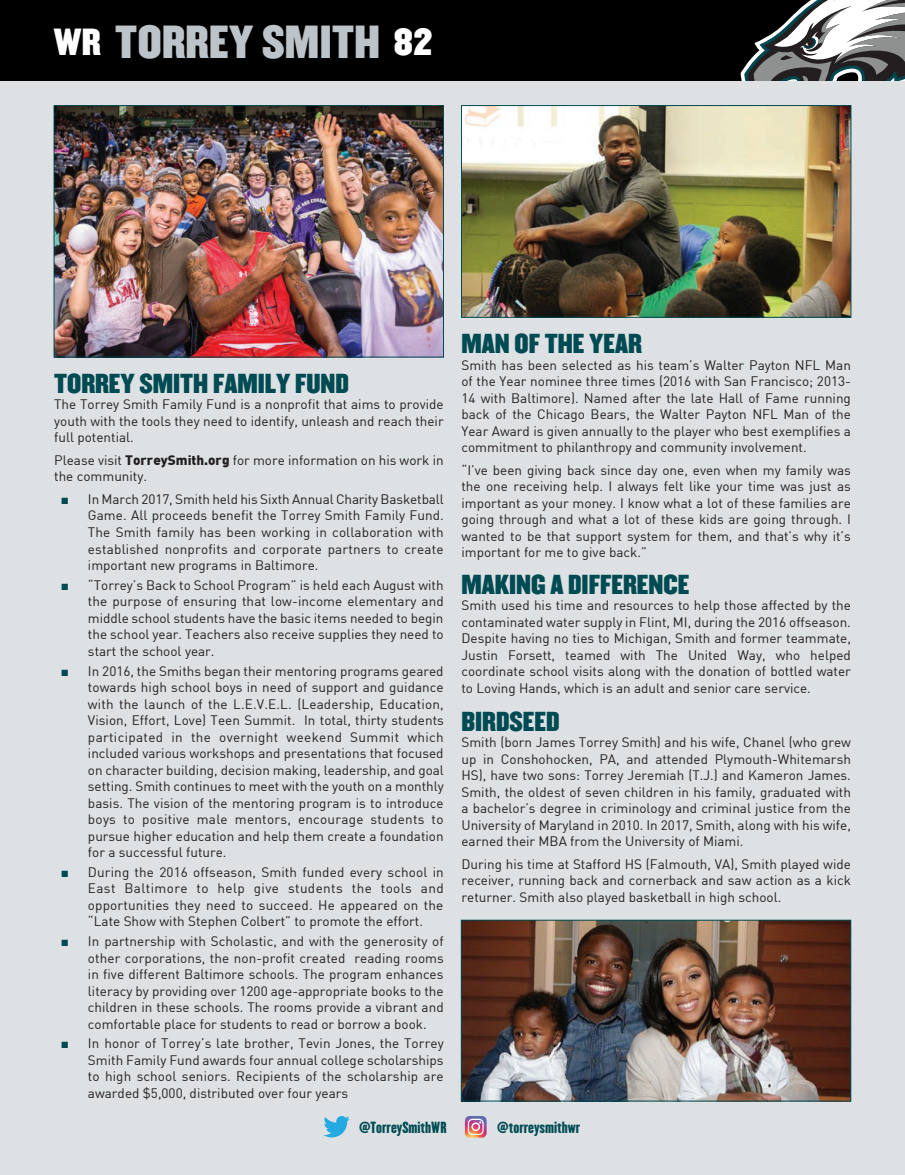
<style>
.page{position:relative;width:905px;height:1175px;background:#fff}
.page>*{position:absolute;margin:0;border:0;box-sizing:border-box;transform-origin:0 0}
.t1{font:40.5px "Champion HTF Middleweight";letter-spacing:.01em;color:#bcc4c9}
.t2{font:24px "Champion HTF Middleweight";color:#004b53}
.t3{font:14.1px "Champion HTF Lightweight";color:#004b53}
.t4{font:13.5px/16.5px "DIN";color:#231f20;text-align:justify}
.s1{font-size:33px;color:#fff}
.s2{font-weight:900}
.s3{font-family:"Arial";color:#004b53}
</style>
<div class="page">
<div style="left:0;top:81px;width:904px;height:1093px;background:#dde1e4"></div>
<div style="left:0;top:0;width:904px;height:80px;background:#000"></div>
<svg style="left:740px;top:0;width:164px;height:80px"></svg>
<img style="left:56px;top:107px;width:385px;height:248px">
<div style="left:54px;top:105px;width:389px;height:252px;border:1px solid #004b53"></div>
<img style="left:463px;top:922px;width:385px;height:177px">
<div style="left:461px;top:920px;width:389px;height:181px;border:1px solid #004b53"></div>
<img style="left:463px;top:107px;width:386px;height:208px">
<div style="left:461px;top:105px;width:390px;height:212px;border:1px solid #004b53"></div>
<svg style="left:465px;top:1116px;width:21px;height:21px"></svg>
<svg style="left:323px;top:1116px;width:27px;height:21px"></svg>
<h1 class="t1" style="left:54px;top:15px;width:380px"><span class="s1">WR</span> TORREY SMITH <span class="s1">82</span></h1>
<h2 class="t2" style="left:54px;top:368px;width:296px">TORREY SMITH FAMILY FUND</h2>
<p class="t4" style="left:54px;top:396px;width:391px">The Torrey Smith Family Fund is a nonprofit that aims to provide youth with the tools they need to identify, unleash and reach their full potential.</p>
<p class="t4" style="left:54px;top:451px;width:391px">Please visit <span class="s2">TorreySmith.org</span> for more information on his work in the community.</p>
<p class="t4" style="left:88px;top:490px;width:357px;text-indent:-27px"><span class="s3">■</span> In March 2017, Smith held his Sixth Annual Charity Basketball Game. All proceeds benefit the Torrey Smith Family Fund.<br>The Smith family has been working in collaboration with established nonprofits and corporate partners to create important new programs in Baltimore.</p>
<p class="t4" style="left:88px;top:576px;width:357px;text-indent:-27px"><span class="s3">■</span> “Torrey’s Back to School Program” is held each August with the purpose of ensuring that low-income elementary and middle school students have the basic items needed to begin the school year. Teachers also receive supplies they need to start the school year.</p>
<p class="t4" style="left:88px;top:662px;width:357px;text-indent:-27px"><span class="s3">■</span> In 2016, the Smiths began their mentoring programs geared towards high school boys in need of support and guidance with the launch of the L.E.V.E.L. (Leadership, Education, Vision, Effort, Love) Teen Summit. In total, thirty students participated in the overnight weekend Summit which included various workshops and presentations that focused on character building, decision making, leadership, and goal setting. Smith continues to meet with the youth on a monthly basis. The vision of the mentoring program is to introduce boys to positive male mentors, encourage students to pursue higher education and help them create a foundation for a successful future.</p>
<p class="t4" style="left:88px;top:863px;width:357px;text-indent:-27px"><span class="s3">■</span> During the 2016 offseason, Smith funded every school in East Baltimore to help give students the tools and opportunities they need to succeed. He appeared on the “Late Show with Stephen Colbert” to promote the effort.</p>
<p class="t4" style="left:88px;top:932px;width:357px;text-indent:-27px"><span class="s3">■</span> In partnership with Scholastic, and with the generosity of other corporations, the non-profit created reading rooms in five different Baltimore schools. The program enhances literacy by providing over 1200 age-appropriate books to the children in these schools. The rooms provide a vibrant and comfortable place for students to read or borrow a book.</p>
<p class="t4" style="left:88px;top:1035px;width:357px;text-indent:-27px"><span class="s3">■</span> In honor of Torrey’s late brother, Tevin Jones, the Torrey Smith Family Fund awards four annual college scholarships to high school seniors. Recipients of the scholarship are awarded $5,000, distributed over four years</p>
<h2 class="t2" style="left:461px;top:328px;width:182px">MAN OF THE YEAR</h2>
<p class="t4" style="left:461px;top:356px;width:391px">Smith has been selected as his team’s Walter Payton NFL Man of the Year nominee three times (2016 with San Francisco; 2013- 14 with Baltimore). Named after the late Hall of Fame running back of the Chicago Bears, the Walter Payton NFL Man of the Year Award is given annually to the player who best exemplifies a commitment to philanthropy and community involvement.</p>
<p class="t4" style="left:461px;top:461px;width:391px">“I’ve been giving back since day one, even when my family was the one receiving help. I always felt like your time was just as important as your money. I know what a lot of these families are going through and what a lot of these kids are going through. I wanted to be that support system for them, and that’s why it’s important for me to give back.”</p>
<h2 class="t2" style="left:461px;top:568px;width:229px">MAKING A DIFFERENCE</h2>
<p class="t4" style="left:461px;top:597px;width:391px">Smith used his time and resources to help those affected by the contaminated water supply in Flint, MI, during the 2016 offseason.<br>Despite having no ties to Michigan, Smith and former teammate, Justin Forsett, teamed with The United Way, who helped coordinate school visits along with the donation of bottled water to Loving Hands, which is an adult and senior care service.</p>
<h2 class="t2" style="left:461px;top:705px;width:99px">BIRDSEED</h2>
<p class="t4" style="left:461px;top:734px;width:391px">Smith (born James Torrey Smith) and his wife, Chanel (who grew up in Conshohocken, PA, and attended Plymouth-Whitemarsh HS), have two sons: Torrey Jeremiah (T.J.) and Kameron James.<br>Smith, the oldest of seven children in his family, graduated with a bachelor’s degree in criminology and criminal justice from the University of Maryland in 2010. In 2017, Smith, along with his wife, earned their MBA from the University of Miami.</p>
<p class="t4" style="left:461px;top:855px;width:391px">During his time at Stafford HS (Falmouth, VA), Smith played wide receiver, running back and cornerback and saw action as a kick returner. Smith also played basketball in high school.</p>
<p class="t3" style="left:359px;top:1117px;width:89px">@TorreySmithWR</p>
<p class="t3" style="left:497px;top:1117px;width:84px">@torreysmithwr</p>
</div>
